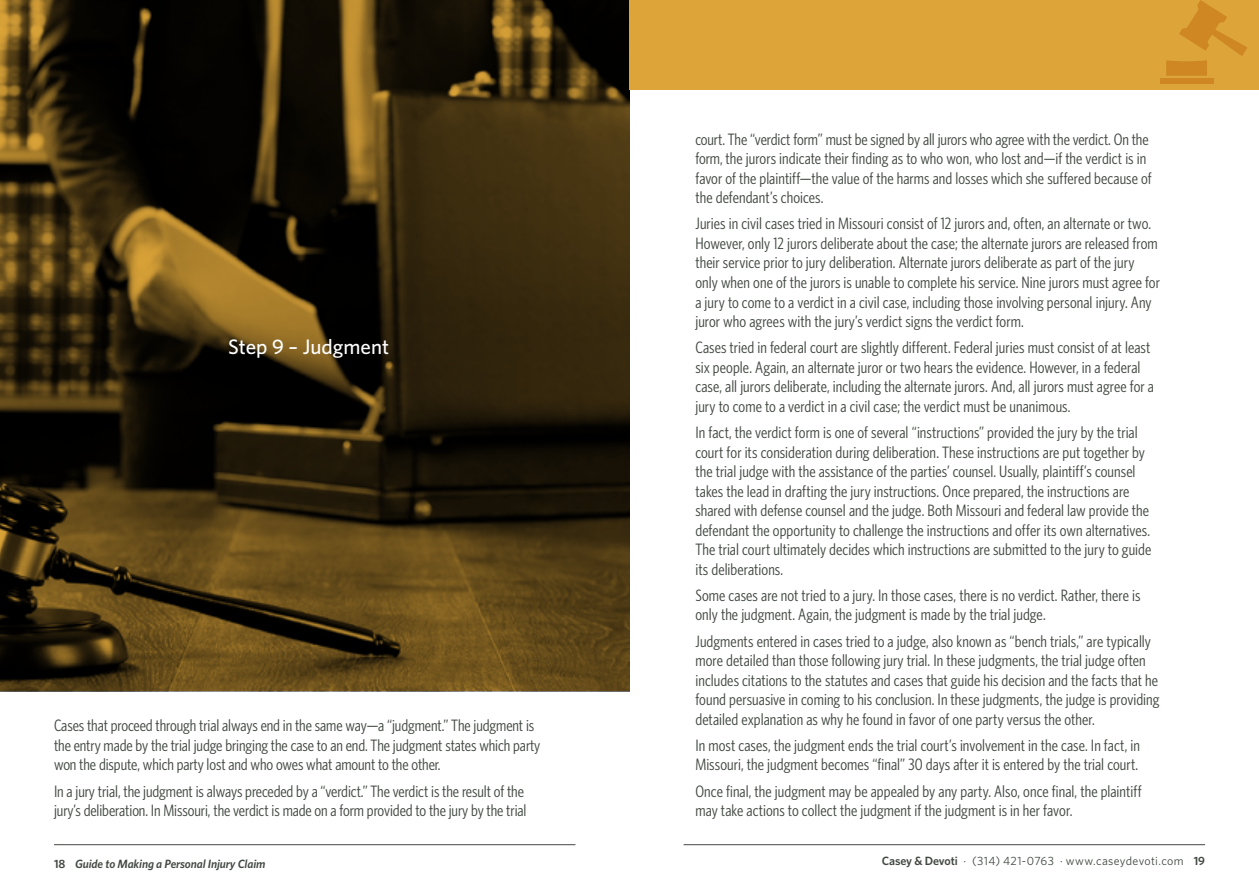
<style>
.page{position:relative;width:1259px;height:893px;background:#fff}
.page>*{position:absolute;margin:0;border:0;box-sizing:border-box;transform-origin:0 0}
.t1{font:500 21px "Whitney HTF";color:#fff}
.t2{font:condensed 16.5px/19.5px "Whitney HTF";color:#414841}
.t3{font:12px "Whitney HTF";letter-spacing:.025em;color:#414841}
.t4{font:italic 600 12px "Whitney HTF";letter-spacing:-.01em;color:#414841}
.s1{font-style:normal}
.s2{font-weight:600}
</style>
<div class="page">
<svg style="left:0;top:0;width:629px;height:691px;background:#392a0e"></svg>
<div style="left:629px;top:0;width:630px;height:90px;background:#dda539"></div>
<div style="left:1160px;top:79px;width:53px;height:5px;background:#ce8722"></div>
<svg style="left:1166px;top:0;width:81px;height:76px"></svg>
<hr style="left:54px;top:844px;width:521px;height:1px;background:#414841">
<hr style="left:683px;top:844px;width:522px;height:1px;background:#414841">
<p class="t1" style="left:228px;top:334px;width:163px">Step 9 – Judgment</p>
<p class="t2" style="left:54px;top:716px;width:488px">Cases that proceed through trial always end in the same way—a “judgment.” The judgment is the entry made by the trial judge bringing the case to an end. The judgment states which party won the dispute, which party lost and who owes what amount to the other.</p>
<p class="t2" style="left:54px;top:781px;width:474px">In a jury trial, the judgment is always preceded by a “verdict.” The verdict is the result of the jury’s deliberation. In Missouri, the verdict is made on a form provided to the jury by the trial</p>
<p class="t4" style="left:54px;top:856px;width:213px"><span class="s1">18</span> Guide to Making a Personal Injury Claim</p>
<p class="t2" style="left:695px;top:129px;width:458px">court. The “verdict form” must be signed by all jurors who agree with the verdict. On the form, the jurors indicate their finding as to who won, who lost and—if the verdict is in favor of the plaintiff—the value of the harms and losses which she suffered because of the defendant’s choices.</p>
<p class="t2" style="left:695px;top:214px;width:466px">Juries in civil cases tried in Missouri consist of 12 jurors and, often, an alternate or two.<br>However, only 12 jurors deliberate about the case; the alternate jurors are released from their service prior to jury deliberation. Alternate jurors deliberate as part of the jury only when one of the jurors is unable to complete his service. Nine jurors must agree for a jury to come to a verdict in a civil case, including those involving personal injury. Any juror who agrees with the jury’s verdict signs the verdict form.</p>
<p class="t2" style="left:695px;top:338px;width:460px">Cases tried in federal court are slightly different. Federal juries must consist of at least six people. Again, an alternate juror or two hears the evidence. However, in a federal case, all jurors deliberate, including the alternate jurors. And, all jurors must agree for a jury to come to a verdict in a civil case; the verdict must be unanimous.</p>
<p class="t2" style="left:695px;top:422px;width:457px">In fact, the verdict form is one of several “instructions” provided the jury by the trial court for its consideration during deliberation. These instructions are put together by the trial judge with the assistance of the parties’ counsel. Usually, plaintiff’s counsel takes the lead in drafting the jury instructions. Once prepared, the instructions are shared with defense counsel and the judge. Both Missouri and federal law provide the defendant the opportunity to challenge the instructions and offer its own alternatives.<br>The trial court ultimately decides which instructions are submitted to the jury to guide its deliberations.</p>
<p class="t2" style="left:695px;top:585px;width:446px">Some cases are not tried to a jury. In those cases, there is no verdict. Rather, there is only the judgment. Again, the judgment is made by the trial judge.</p>
<p class="t2" style="left:695px;top:631px;width:465px">Judgments entered in cases tried to a judge, also known as “bench trials,” are typically more detailed than those following jury trial. In these judgments, the trial judge often includes citations to the statutes and cases that guide his decision and the facts that he found persuasive in coming to his conclusion. In these judgments, the judge is providing detailed explanation as why he found in favor of one party versus the other.</p>
<p class="t2" style="left:695px;top:735px;width:446px">In most cases, the judgment ends the trial court’s involvement in the case. In fact, in<br>Missouri, the judgment becomes “final” 30 days after it is entered by the trial court.</p>
<p class="t2" style="left:695px;top:781px;width:448px">Once final, the judgment may be appealed by any party. Also, once final, the plaintiff may take actions to collect the judgment if the judgment is in her favor.</p>
<p class="t3" style="left:882px;top:854px;width:325px"><span class="s2">Casey &amp; Devoti</span> · (314) 421-0763 · www.caseydevoti.com <span class="s2">19</span></p>
</div>
